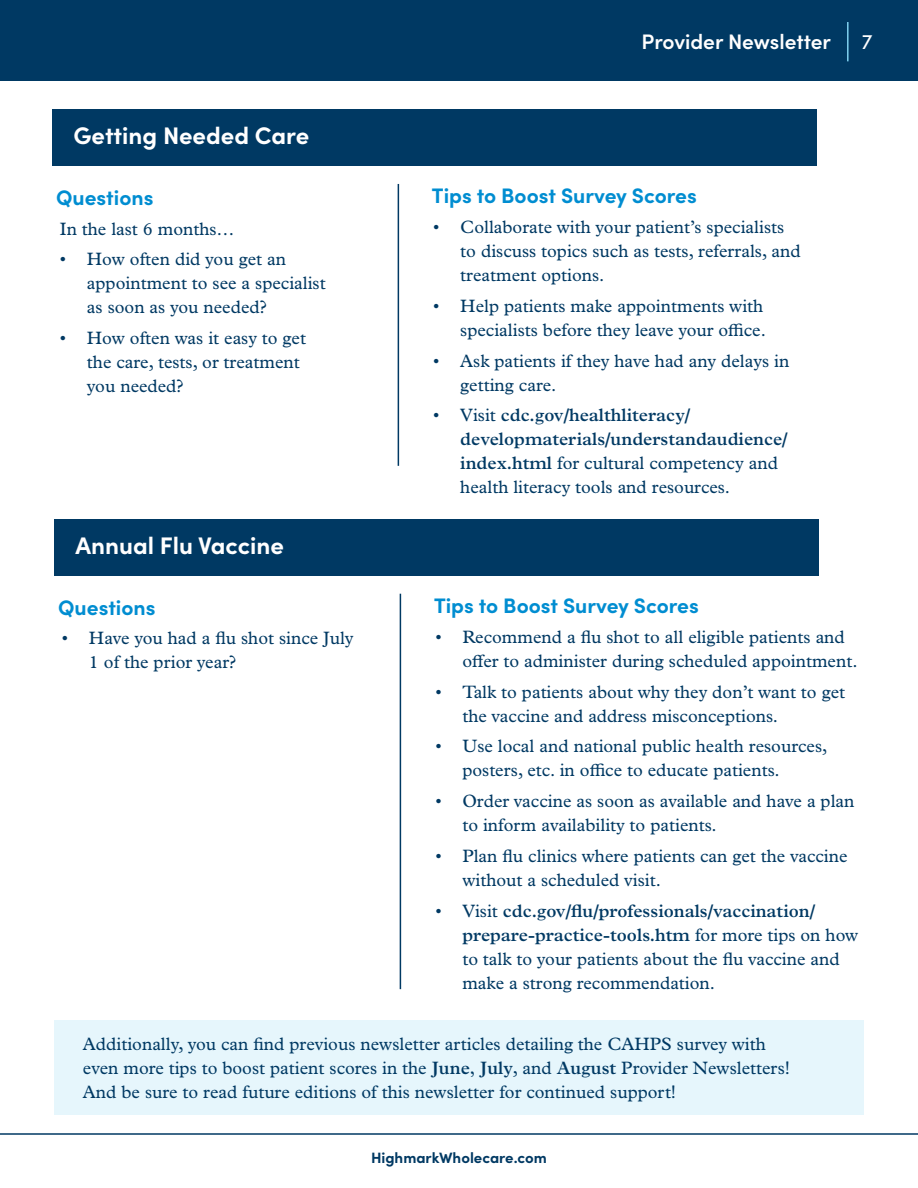
<style>
.page{position:relative;width:918px;height:1188px;background:#fff}
.page>*{position:absolute;margin:0;border:0;box-sizing:border-box;transform-origin:0 0}
.t1{font:700 24px "Sofia Pro";color:#fff}
.t2{font:700 21px "Sofia Pro";color:#008dd1}
.t3{font:600 21px "Sofia Pro";color:#fff}
.t4{font:21px "Sofia Pro";color:#fff}
.t5{font:18px/24px "Plantin MT Pro";color:#003963}
.t6{font:600 18px/24px "Plantin MT Pro";color:#003963}
.t7{font:700 15px "Sofia Pro";color:#003963}
.s1{font-weight:400}
.s2{font-weight:600}
</style>
<div class="page">
<div style="left:0;top:0;width:918px;height:81px;background:#003963"></div>
<hr style="left:847px;top:22px;width:2px;height:39px;background:#80d1f0">
<hr style="left:0;top:1133px;width:918px;height:2px;background:#003963">
<div style="left:55px;top:1020px;width:809px;height:95px;background:#e6f6fc"></div>
<div style="left:52px;top:109px;width:765px;height:57px;background:#003963"></div>
<hr style="left:398px;top:184px;width:1px;height:282px;background:#003963">
<div style="left:54px;top:519px;width:765px;height:56px;background:#003963"></div>
<hr style="left:400px;top:594px;width:1px;height:395px;background:#003963">
<h1 class="t1" style="left:73px;top:117px;width:237px">Getting Needed Care</h1>
<p class="t3" style="left:642px;top:26px;width:191px">Provider Newsletter</p>
<p class="t4" style="left:862px;top:26px;width:12px">7</p>
<p class="t2" style="left:56px;top:181px;width:99px">Questions</p>
<p class="t2" style="left:432px;top:180px;width:266px">Tips to Boost Survey Scores</p>
<p class="t5" style="left:60px;top:217px;width:176px">In the last 6 months…</p>
<p class="t5" style="left:87px;top:247px;width:240px;text-indent:-27px">• How often did you get an appointment to see a specialist as soon as you needed?</p>
<p class="t5" style="left:87px;top:326px;width:221px;text-indent:-27px">• How often was it easy to get the care, tests, or treatment you needed?</p>
<h1 class="t1" style="left:75px;top:527px;width:210px">Annual Flu Vaccine</h1>
<p class="t5" style="left:460px;top:215px;width:342px;text-indent:-27px">• Collaborate with your patient’s specialists to discuss topics such as tests, referrals, and treatment options.</p>
<p class="t5" style="left:433px;top:294px;width:334px;text-align:right">• Help patients make appointments with specialists before they leave your office.</p>
<p class="t5" style="left:460px;top:349px;width:331px;text-indent:-27px">• Ask patients if they have had any delays in getting care.</p>
<p class="t6" style="left:460px;top:403px;width:329px;text-indent:-27px"><span class="s1">• Visit</span> cdc.gov/healthliteracy/ developmaterials/understandaudience/ index.html <span class="s1">for cultural competency and health literacy tools and resources.</span></p>
<p class="t2" style="left:58px;top:591px;width:99px">Questions</p>
<p class="t2" style="left:434px;top:590px;width:266px">Tips to Boost Survey Scores</p>
<p class="t5" style="left:89px;top:626px;width:266px;text-indent:-27px">• Have you had a flu shot since July<br>1 of the prior year?</p>
<p class="t5" style="left:462px;top:625px;width:397px;text-indent:-27px">• Recommend a flu shot to all eligible patients and offer to administer during scheduled appointment.</p>
<p class="t5" style="left:462px;top:680px;width:384px;text-indent:-27px">• Talk to patients about why they don’t want to get the vaccine and address misconceptions.</p>
<p class="t5" style="left:462px;top:734px;width:367px;text-indent:-27px">• Use local and national public health resources, posters, etc. in office to educate patients.</p>
<p class="t5" style="left:462px;top:789px;width:394px;text-indent:-27px">• Order vaccine as soon as available and have a plan to inform availability to patients.</p>
<p class="t5" style="left:462px;top:844px;width:387px;text-indent:-27px">• Plan flu clinics where patients can get the vaccine without a scheduled visit.</p>
<p class="t5" style="left:462px;top:899px;width:397px;text-indent:-27px">• Visit <span class="s2">cdc.gov/flu/professionals/vaccination/ prepare-practice-tools.htm</span> for more tips on how to talk to your patients about the flu vaccine and make a strong recommendation.</p>
<p class="t5" style="left:83px;top:1032px;width:709px">Additionally, you can find previous newsletter articles detailing the CAHPS survey with even more tips to boost patient scores in the <span class="s2">June, July</span>, and <span class="s2">August</span> Provider Newsletters!<br>And be sure to read future editions of this newsletter for continued support!</p>
<p class="t7" style="left:371px;top:1146px;width:177px">HighmarkWholecare.com</p>
</div>
